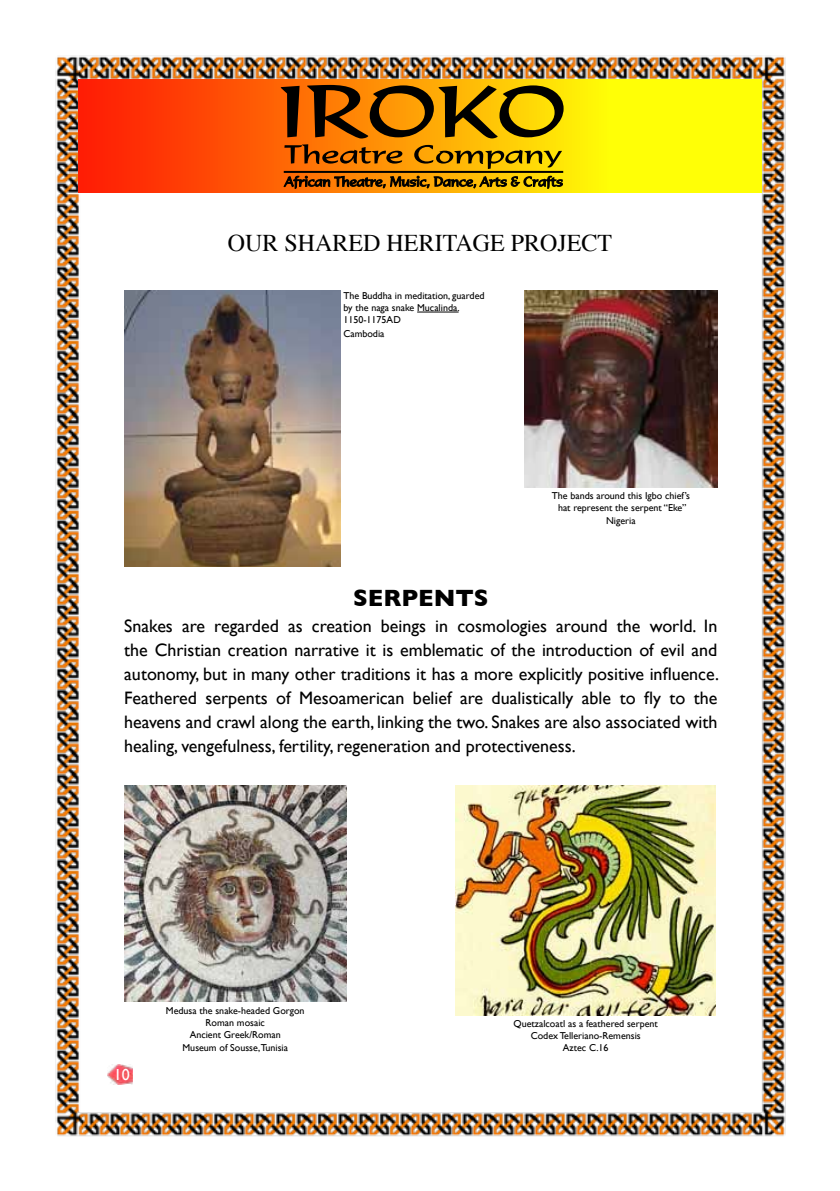
<style>
.page{position:relative;width:840px;height:1191px;background:#fff}
.page>*{position:absolute;margin:0;border:0;box-sizing:border-box;transform-origin:0 0}
.t1{font:24px "Times";color:#000}
.t2{font:700 24px "Gill Sans";color:#000}
.t3{font:18px/24px "Gill Sans";color:#000;text-align:justify}
.t4{font:16px "Gill Sans";color:#fff}
.t5{font:10px/12px "Gill Sans";color:#000;text-align:center}
</style>
<div class="page">
<img style="left:55px;top:55px;width:731px;height:1082px">
<svg style="left:79px;top:79px;width:682px;height:114px"></svg>
<svg style="left:307px;top:85px;width:256px;height:53px"></svg>
<svg style="left:284px;top:144px;width:278px;height:49px"></svg>
<hr style="left:283px;top:171px;width:280px;height:2px;background:#000">
<img style="left:124px;top:291px;width:216px;height:275px">
<img style="left:524px;top:291px;width:193px;height:197px">
<img style="left:124px;top:785px;width:222px;height:216px">
<img style="left:455px;top:785px;width:260px;height:230px">
<hr style="left:417px;top:312px;width:41px;height:1px;background:#000">
<img style="left:107px;top:1064px;width:26px;height:20px">
<h1 class="t1" style="left:228px;top:220px;width:386px">OUR SHARED HERITAGE PROJECT</h1>
<p class="t5" style="left:343px;top:290px;width:143px;text-align:left">The Buddha in meditation, guarded by the naga snake Mucalinda.<br>1150-1175AD</p>
<p class="t5" style="left:343px;top:328px;width:43px">Cambodia</p>
<p class="t5" style="left:551px;top:489px;width:140px">The bands around this Igbo chief’s hat represent the serpent “Eke”<br>Nigeria</p>
<h1 class="t2" style="left:353px;top:584px;width:137px">SERPENTS</h1>
<p class="t3" style="left:124px;top:614px;width:596px">Snakes are regarded as creation beings in cosmologies around the world. In the Christian creation narrative it is emblematic of the introduction of evil and autonomy, but in many other traditions it has a more explicitly positive influence.<br>Feathered serpents of Mesoamerican belief are dualistically able to fly to the heavens and crawl along the earth, linking the two. Snakes are also associated with healing, vengefulness, fertility, regeneration and protectiveness.</p>
<p class="t4" style="left:114px;top:1065px;width:18px">10</p>
<p class="t5" style="left:166px;top:1004px;width:140px">Medusa the snake-headed Gorgon<br>Roman mosaic<br>Ancient Greek/Roman</p>
<p class="t5" style="left:182px;top:1041px;width:107px">Museum of Sousse,Tunisia</p>
<p class="t5" style="left:513px;top:1017px;width:146px">Quetzalcoatl as a feathered serpent<br>Codex Telleriano-Remensis<br>Aztec C.16</p>
</div>
